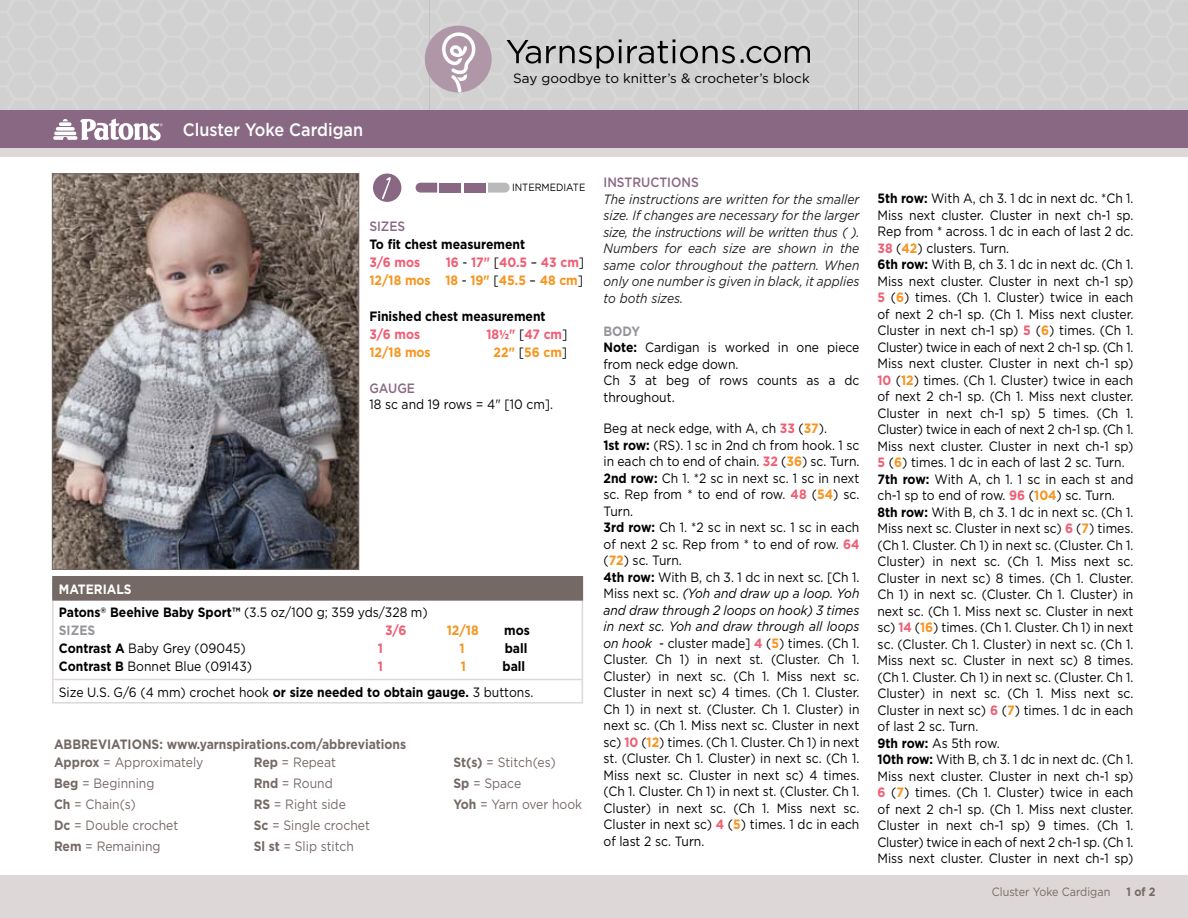
<style>
.page{position:relative;width:1188px;height:918px;background:#fff}
.page>*{position:absolute;margin:0;border:0;box-sizing:border-box;transform-origin:0 0}
.t1{font:500 18px "Gotham";color:#fff;scale:.9 1}
.t2{font:13.5px/16.5px "Gotham";color:#000;scale:.9 1}
.t3{font:italic 13.5px/16.5px "Gotham";color:#231f20;text-align:justify;scale:.9 1}
.t4{font:13.5px/21px "Gotham";color:#756966;scale:.9 1}
.t5{font:700 13.5px/18px "Gotham";color:#f7941e;text-align:right;scale:.9 1}
.t6{font:700 13.5px "Gotham";color:#000;scale:.9 1}
.t7{font:700 13.5px "Gotham";color:#756966;scale:.9 1}
.t8{font:13.5px "Gotham";color:#000}
.t9{font:700 13.5px "Gotham";color:#f05d73;scale:.9 1}
.t10{font:500 13.5px "Gotham";color:#896884;scale:.9 1}
.t11{font:700 13.5px "Gotham";color:#939598;scale:.9 1}
.t12{font:12px "Gotham";color:#756966;scale:.9 1}
.t13{font:700 12px "Gotham";color:#756966;scale:.9 1}
.t14{font:10.5px "Gotham";color:#000;scale:.9 1}
.s1{color:#f05d73}
.s2{font-weight:400;color:#000}
.s3{font-family:"Myriad Pro"}
.s4{font-weight:700;color:#fff}
.s5{font-weight:700}
.s6{font-weight:700;color:#939598}
.s7{font-weight:700;color:#f05d73}
.s8{font-weight:700;color:#f7941e}
.s9{font-style:italic}
</style>
<div class="page">
<div style="left:0;top:110px;width:1188px;height:39px;background:#896884"></div>
<div style="left:425px;top:26px;width:67px;height:66px;background:#af97a8;border-radius:50%"></div>
<svg style="left:442px;top:32px;width:33px;height:60px"></svg>
<svg style="left:53px;top:118px;width:110px;height:23px"></svg>
<div style="left:0;top:149px;width:1187px;height:769px;background:#ddd8d7"></div>
<div style="left:0;top:157px;width:1188px;height:718px;background:#fff"></div>
<svg style="left:507px;top:39px;width:228px;height:30px;background:#a8a8a8"></svg>
<svg style="left:741px;top:46px;width:69px;height:17px"></svg>
<div style="left:53px;top:577px;width:529px;height:23px;background:#756966"></div>
<hr style="left:52px;top:577px;width:2px;height:22px;background:#756966">
<svg style="left:582px;top:578px;width:1px;height:21px"></svg>
<hr style="left:52px;top:576px;width:531px;height:2px;background:#756966">
<hr style="left:52px;top:601px;width:2px;height:78px;background:#ddd8d7">
<hr style="left:582px;top:601px;width:1px;height:78px;background:#ddd8d7">
<hr style="left:52px;top:599px;width:531px;height:2px;background:#756966">
<hr style="left:52px;top:680px;width:2px;height:22px;background:#ddd8d7">
<svg style="left:582px;top:680px;width:1px;height:22px"></svg>
<hr style="left:52px;top:679px;width:531px;height:1px;background:#ddd8d7">
<hr style="left:52px;top:702px;width:531px;height:2px;background:#ddd8d7">
<div style="left:373px;top:174px;width:28px;height:28px;background:#896884;border-radius:50%"></div>
<svg style="left:416px;top:183px;width:21px;height:10px"></svg>
<div style="left:439px;top:183px;width:22px;height:10px;background:#896884"></div>
<div style="left:464px;top:183px;width:22px;height:10px;background:#896884"></div>
<svg style="left:488px;top:183px;width:22px;height:10px"></svg>
<img style="left:54px;top:176px;width:303px;height:391px">
<div style="left:52px;top:174px;width:307px;height:395px;border:1px solid #756966"></div>
<svg style="left:379px;top:173px;width:12px;height:26px"></svg>
<h1 class="t1" style="left:183px;top:120px;width:202px">Cluster Yoke Cardigan</h1>
<p class="t8" style="left:513px;top:71px;width:298px">Say goodbye to knitter’s &amp; crocheter’s block</p>
<p class="t14" style="left:512px;top:182px;width:83px">INTERMEDIATE</p>
<p class="t10" style="left:369px;top:218px;width:42px">SIZES</p>
<p class="t6" style="left:369px;top:236px;width:175px">To fit chest measurement</p>
<p class="t9" style="left:369px;top:254px;width:58px">3/6 mos</p>
<p class="t5" style="left:369px;top:253px;width:240px"><span class="s1">16</span> <span class="s2">-</span> <span class="s1">17"</span> <span class="s2">[</span><span class="s1">40.5</span> <span class="s2">–</span> <span class="s1">43 cm</span><span class="s2">]<br></span>12/18 mos 18 <span class="s2">-</span> 19" <span class="s2">[</span>45.5 <span class="s2">–</span> 48 cm<span class="s2">]</span></p>
<p class="t6" style="left:369px;top:308px;width:197px">Finished chest measurement</p>
<p class="t9" style="left:369px;top:326px;width:58px">3/6 mos</p>
<p class="t9" style="left:486px;top:326px;width:92px">18<span class="s3">½</span>" <span class="s2">[</span>47 cm<span class="s2">]</span></p>
<p class="t5" style="left:369px;top:343px;width:70px">12/18 mos</p>
<p class="t5" style="left:494px;top:343px;width:83px">22" <span class="s2">[</span>56 cm<span class="s2">]</span></p>
<p class="t10" style="left:369px;top:380px;width:52px">GAUGE</p>
<p class="t2" style="left:369px;top:396px;width:206px">18 sc and 19 rows = 4" [10 cm].</p>
<p class="t2" style="left:59px;top:577px;width:411px;line-height:23.2px"><span class="s4">MATERIALS<br></span><span class="s5">Patons</span><sup>®</sup> <span class="s5">Beehive Baby Sport™</span> (3.5 oz/100 g; 359 yds/328 m)</p>
<p class="t11" style="left:59px;top:623px;width:42px">SIZES</p>
<p class="t9" style="left:385px;top:623px;width:25px">3/6</p>
<p class="t5" style="left:447px;top:621px;width:37px">12/18</p>
<p class="t6" style="left:504px;top:623px;width:30px">mos</p>
<p class="t2" style="left:59px;top:640px;width:209px"><span class="s5">Contrast A</span> Baby Grey (09045)</p>
<p class="t9" style="left:378px;top:641px;width:7px">1</p>
<p class="t5" style="left:459px;top:639px;width:7px">1</p>
<p class="t6" style="left:505px;top:641px;width:27px">ball</p>
<p class="t2" style="left:59px;top:658px;width:216px"><span class="s5">Contrast B</span> Bonnet Blue (09143)</p>
<p class="t9" style="left:378px;top:659px;width:7px">1</p>
<p class="t5" style="left:461px;top:657px;width:7px">1</p>
<p class="t2" style="left:59px;top:653px;width:529px;line-height:25.7px;text-indent:444px"><span class="s5">ball<br></span>Size U.S. G/6 (4 mm) crochet hook <span class="s5">or size needed to obtain gauge.</span> 3 buttons.</p>
<p class="t7" style="left:54px;top:736px;width:393px">ABBREVIATIONS: www.yarnspirations.com/abbreviations</p>
<p class="t4" style="left:54px;top:752px;width:168px"><span class="s5">Approx</span> = Approximately<br><span class="s5">Beg</span> = Beginning<br><span class="s5">Ch</span> = Chain(s)<br><span class="s5">Dc</span> = Double crochet<br><span class="s5">Rem</span> = Remaining</p>
<p class="t4" style="left:254px;top:752px;width:131px"><span class="s5">Rep</span> = Repeat<br><span class="s5">Rnd</span> = Round<br><span class="s5">RS</span> = Right side<br><span class="s5">Sc</span> = Single crochet<br><span class="s5">Sl st</span> = Slip stitch</p>
<p class="t4" style="left:453px;top:752px;width:145px"><span class="s5">St(s)</span> = Stitch(es)<br><span class="s5">Sp</span> = Space<br><span class="s5">Yoh</span> = Yarn over hook</p>
<p class="t10" style="left:604px;top:175px;width:107px">INSTRUCTIONS</p>
<p class="t3" style="left:604px;top:191px;width:286px">The instructions are written for the smaller size. If changes are necessary for the larger size, the instructions will be written thus ( ).<br>Numbers for each size are shown in the same color throughout the pattern. When only one number is given in black, it applies to both sizes.</p>
<p class="t2" style="left:604px;top:322px;width:286px"><span class="s6">BODY<br></span><span class="s5">Note:</span> Cardigan is worked in one piece from neck edge down.<br>Ch 3 at beg of rows counts as a dc throughout.</p>
<p class="t2" style="left:604px;top:420px;width:286px">Beg at neck edge, with A, ch <span class="s7">33</span> (<span class="s8">37</span>).<br><span class="s5">1st row:</span> (RS). 1 sc in 2nd ch from hook. 1 sc in each ch to end of chain. <span class="s7">32</span> (<span class="s8">36</span>) sc. Turn.<br><span class="s5">2nd row:</span> Ch 1. *2 sc in next sc. 1 sc in next sc. Rep from * to end of row. <span class="s7">48</span> (<span class="s8">54</span>) sc.<br>Turn.<br><span class="s5">3rd row:</span> Ch 1. *2 sc in next sc. 1 sc in each of next 2 sc. Rep from * to end of row. <span class="s7">64 </span>(<span class="s8">72</span>) sc. Turn.<br><span class="s5">4th row:</span> With B, ch 3. 1 dc in next sc. [Ch 1.<br>Miss next sc. <span class="s9">(Yoh and draw up a loop. Yoh and draw through 2 loops on hook) 3 times in next sc. Yoh and draw through all loops on hook</span> - cluster made] <span class="s7">4</span> (<span class="s8">5</span>) times. (Ch 1.<br>Cluster. Ch 1) in next st. (Cluster. Ch 1.<br>Cluster) in next sc. (Ch 1. Miss next sc.<br>Cluster in next sc) 4 times. (Ch 1. Cluster.<br>Ch 1) in next st. (Cluster. Ch 1. Cluster) in next sc. (Ch 1. Miss next sc. Cluster in next sc) <span class="s7">10</span> (<span class="s8">12</span>) times. (Ch 1. Cluster. Ch 1) in next st. (Cluster. Ch 1. Cluster) in next sc. (Ch 1.<br>Miss next sc. Cluster in next sc) 4 times. (Ch 1. Cluster. Ch 1) in next st. (Cluster. Ch 1.<br>Cluster) in next sc. (Ch 1. Miss next sc.<br>Cluster in next sc) <span class="s7">4</span> (<span class="s8">5</span>) times. 1 dc in each of last 2 sc. Turn.</p>
<p class="t2" style="left:877px;top:190px;width:286px"><span class="s5">5th row:</span> With A, ch 3. 1 dc in next dc. *Ch 1.<br>Miss next cluster. Cluster in next ch-1 sp.<br>Rep from * across. 1 dc in each of last 2 dc.<br><span class="s7">38</span> (<span class="s8">42</span>) clusters. Turn.<br><span class="s5">6th row:</span> With B, ch 3. 1 dc in next dc. (Ch 1.<br>Miss next cluster. Cluster in next ch-1 sp)<br><span class="s7">5</span> (<span class="s8">6</span>) times. (Ch 1. Cluster) twice in each of next 2 ch-1 sp. (Ch 1. Miss next cluster.<br>Cluster in next ch-1 sp) <span class="s7">5</span> (<span class="s8">6</span>) times. (Ch 1.<br>Cluster) twice in each of next 2 ch-1 sp. (Ch 1.<br>Miss next cluster. Cluster in next ch-1 sp)<br><span class="s7">10</span> (<span class="s8">12</span>) times. (Ch 1. Cluster) twice in each of next 2 ch-1 sp. (Ch 1. Miss next cluster.<br>Cluster in next ch-1 sp) 5 times. (Ch 1.<br>Cluster) twice in each of next 2 ch-1 sp. (Ch 1.<br>Miss next cluster. Cluster in next ch-1 sp)<br><span class="s7">5</span> (<span class="s8">6</span>) times. 1 dc in each of last 2 sc. Turn.<br><span class="s5">7th row:</span> With A, ch 1. 1 sc in each st and ch-1 sp to end of row. <span class="s7">96</span> (<span class="s8">104</span>) sc. Turn.<br><span class="s5">8th row:</span> With B, ch 3. 1 dc in next sc. (Ch 1.<br>Miss next sc. Cluster in next sc) <span class="s7">6</span> (<span class="s8">7</span>) times. (Ch 1. Cluster. Ch 1) in next sc. (Cluster. Ch 1.<br>Cluster) in next sc. (Ch 1. Miss next sc.<br>Cluster in next sc) 8 times. (Ch 1. Cluster.<br>Ch 1) in next sc. (Cluster. Ch 1. Cluster) in next sc. (Ch 1. Miss next sc. Cluster in next sc) <span class="s7">14</span> (<span class="s8">16</span>) times. (Ch 1. Cluster. Ch 1) in next sc. (Cluster. Ch 1. Cluster) in next sc. (Ch 1.<br>Miss next sc. Cluster in next sc) 8 times. (Ch 1. Cluster. Ch 1) in next sc. (Cluster. Ch 1.<br>Cluster) in next sc. (Ch 1. Miss next sc.<br>Cluster in next sc) <span class="s7">6</span> (<span class="s8">7</span>) times. 1 dc in each of last 2 sc. Turn.<br><span class="s5">9th row:</span> As 5th row.<br><span class="s5">10th row:</span> With B, ch 3. 1 dc in next dc. (Ch 1.<br>Miss next cluster. Cluster in next ch-1 sp)<br><span class="s7">6</span> (<span class="s8">7</span>) times. (Ch 1. Cluster) twice in each of next 2 ch-1 sp. (Ch 1. Miss next cluster.<br>Cluster in next ch-1 sp) 9 times. (Ch 1.<br>Cluster) twice in each of next 2 ch-1 sp. (Ch 1.<br>Miss next cluster. Cluster in next ch-1 sp)</p>
<p class="t12" style="left:992px;top:885px;width:133px">Cluster Yoke Cardigan</p>
<p class="t13" style="left:1127px;top:884px;width:34px">1 of 2</p>
</div>
